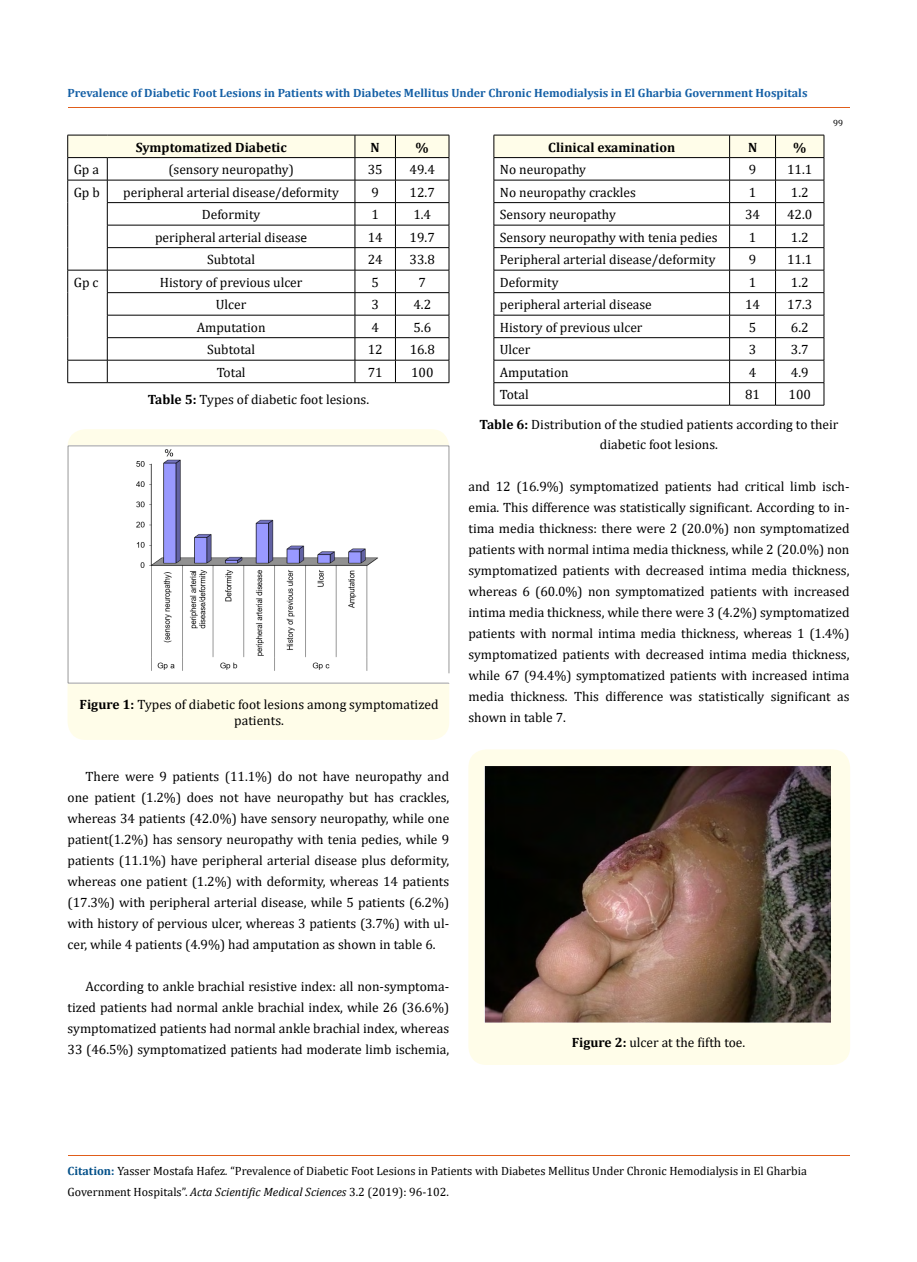
<style>
.page{position:relative;width:917px;height:1262px;background:#fff}
.page>*{position:absolute;margin:0;border:0;box-sizing:border-box;transform-origin:0 0}
.t1{font:13.5px/21px "Cambria";color:#000;text-align:justify}
.t2{font:700 13.5px "Cambria";color:#000}
.t3{font:12px/21px "Cambria";color:#000}
.t4{font:700 12px "Cambria";color:#1560a6}
.t5{font:9px "Cambria";color:#000}
.s1{font-family:"Calibri"}
.s2{font-weight:700}
.s3{font-weight:700;color:#035089}
.s4{font-style:italic}
</style>
<div class="page">
<svg style="left:67px;top:135px;width:383px;height:247px"></svg>
<hr style="left:68px;top:382px;width:39px;height:1px;background:#000">
<hr style="left:107px;top:382px;width:248px;height:1px;background:#000">
<hr style="left:355px;top:382px;width:40px;height:1px;background:#000">
<hr style="left:395px;top:382px;width:54px;height:1px;background:#000">
<div style="left:68px;top:429px;width:381px;height:311px;background:#fffde9;border-radius:18px"></div>
<img style="left:68px;top:445px;width:381px;height:238px">
<svg style="left:493px;top:135px;width:331px;height:270px"></svg>
<hr style="left:493px;top:405px;width:236px;height:1px;background:#000">
<hr style="left:729px;top:405px;width:46px;height:1px;background:#000">
<hr style="left:775px;top:405px;width:49px;height:1px;background:#000">
<div style="left:468px;top:749px;width:382px;height:316px;background:#fffde9;border-radius:18px"></div>
<img style="left:485px;top:767px;width:345px;height:255px">
<hr style="left:68px;top:108px;width:781px;height:1px;background:#e05d1a">
<hr style="left:68px;top:1155px;width:781px;height:1px;background:#e05d1a">
<p class="t4" style="left:68px;top:84px;width:741px">Prevalence of Diabetic Foot Lesions in Patients with Diabetes Mellitus Under Chronic Hemodialysis in El Gharbia Government Hospitals</p>
<p class="t5" style="left:833px;top:118px;width:11px">99</p>
<p class="t2" style="left:136px;top:137px;width:153px">Symptomatized Diabetic</p>
<p class="t2" style="left:370px;top:137px;width:11px">N</p>
<p class="t2" style="left:415px;top:137px;width:15px">%</p>
<p class="t1" style="left:74px;top:159px;width:27px">Gp a</p>
<p class="t1" style="left:168px;top:159px;width:127px">(sensory neuropathy)</p>
<p class="t1" style="left:368px;top:159px;width:16px">35</p>
<p class="t1" style="left:409px;top:159px;width:27px">49.4</p>
<p class="t1" style="left:74px;top:181px;width:28px">Gp b</p>
<p class="t1" style="left:123px;top:181px;width:217px">peripheral arterial disease/deformity</p>
<p class="t1" style="left:371px;top:181px;width:9px">9</p>
<p class="t1" style="left:409px;top:181px;width:27px">12.7</p>
<p class="t1" style="left:202px;top:204px;width:60px">Deformity</p>
<p class="t1" style="left:371px;top:204px;width:9px">1</p>
<p class="t1" style="left:413px;top:204px;width:19px">1.4</p>
<p class="t1" style="left:155px;top:226px;width:154px">peripheral arterial diseas<span class="s1">e</span></p>
<p class="t1" style="left:368px;top:226px;width:16px">14</p>
<p class="t1" style="left:409px;top:226px;width:27px">19.7</p>
<p class="t1" style="left:207px;top:249px;width:49px">Subtotal</p>
<p class="t1" style="left:368px;top:249px;width:16px">24</p>
<p class="t1" style="left:409px;top:249px;width:27px">33.8</p>
<p class="t1" style="left:74px;top:271px;width:26px">Gp c</p>
<p class="t1" style="left:160px;top:271px;width:144px">History of previous ulcer</p>
<p class="t1" style="left:371px;top:271px;width:9px">5</p>
<p class="t1" style="left:418px;top:271px;width:9px">7</p>
<p class="t1" style="left:216px;top:294px;width:32px">Ulcer</p>
<p class="t1" style="left:371px;top:294px;width:9px">3</p>
<p class="t1" style="left:413px;top:294px;width:19px">4.2</p>
<p class="t1" style="left:197px;top:316px;width:70px">Amputation</p>
<p class="t1" style="left:371px;top:316px;width:9px">4</p>
<p class="t1" style="left:413px;top:316px;width:19px">5.6</p>
<p class="t1" style="left:207px;top:339px;width:49px">Subtotal</p>
<p class="t1" style="left:368px;top:339px;width:16px">12</p>
<p class="t1" style="left:409px;top:339px;width:27px">16.8</p>
<p class="t1" style="left:217px;top:361px;width:30px">Total</p>
<p class="t1" style="left:368px;top:361px;width:16px">71</p>
<p class="t1" style="left:411px;top:361px;width:24px">100</p>
<p class="t1" style="left:148px;top:389px;width:223px"><span class="s2">Table 5:</span> Types of diabetic foot lesions.</p>
<p class="t1" style="left:80px;top:696px;width:360px;line-height:16.2px;text-align:center"><span class="s2">Figure 1:</span> Types of diabetic foot lesions among symptomatized patients.</p>
<p class="t1" style="left:68px;top:766px;width:383px;text-indent:18px">There were 9 patients (11.1%) do not have neuropathy and one patient (1.2%) does not have neuropathy but has crackles, whereas 34 patients (42.0%) have sensory neuropathy, while one patient(1.2%) has sensory neuropathy with tenia pedies, while 9 patients (11.1%) have peripheral arterial disease plus deformity, whereas one patient (1.2%) with deformity, whereas 14 patients (17.3%) with peripheral arterial disease, while 5 patients (6.2%) with history of pervious ulcer, whereas 3 patients (3.7%) with ul&shy;cer, while 4 patients (4.9%) had amputation as shown in table 6.</p>
<p class="t1" style="left:68px;top:975px;width:383px;text-indent:18px">According to ankle brachial resistive index: all non-symptoma&shy;tized patients had normal ankle brachial index, while 26 (36.6%) symptomatized patients had normal ankle brachial index, whereas 33 (46.5%) symptomatized patients had moderate limb ischemia,</p>
<p class="t2" style="left:548px;top:137px;width:128px">Clinical examination</p>
<p class="t2" style="left:748px;top:137px;width:11px">N</p>
<p class="t2" style="left:793px;top:137px;width:15px">%</p>
<p class="t1" style="left:500px;top:159px;width:88px">No neuropathy</p>
<p class="t1" style="left:748px;top:159px;width:9px">9</p>
<p class="t1" style="left:787px;top:159px;width:27px">11.1</p>
<p class="t1" style="left:500px;top:181px;width:138px">No neuropathy crackles</p>
<p class="t1" style="left:748px;top:181px;width:9px">1</p>
<p class="t1" style="left:790px;top:181px;width:19px">1.2</p>
<p class="t1" style="left:500px;top:204px;width:117px">Sensory neuropathy</p>
<p class="t1" style="left:745px;top:204px;width:16px">34</p>
<p class="t1" style="left:787px;top:204px;width:27px">42.0</p>
<p class="t1" style="left:500px;top:226px;width:219px">Sensory neuropathy with tenia pedies</p>
<p class="t1" style="left:748px;top:226px;width:9px">1</p>
<p class="t1" style="left:790px;top:226px;width:19px">1.2</p>
<p class="t1" style="left:500px;top:249px;width:217px">Peripheral arterial disease/deformity</p>
<p class="t1" style="left:748px;top:249px;width:9px">9</p>
<p class="t1" style="left:787px;top:249px;width:27px">11.1</p>
<p class="t1" style="left:500px;top:271px;width:60px">Deformity</p>
<p class="t1" style="left:748px;top:271px;width:9px">1</p>
<p class="t1" style="left:790px;top:271px;width:19px">1.2</p>
<p class="t1" style="left:500px;top:294px;width:153px">peripheral arterial disease</p>
<p class="t1" style="left:745px;top:294px;width:16px">14</p>
<p class="t1" style="left:787px;top:294px;width:27px">17.3</p>
<p class="t1" style="left:500px;top:316px;width:144px">History of previous ulcer</p>
<p class="t1" style="left:748px;top:316px;width:9px">5</p>
<p class="t1" style="left:790px;top:316px;width:19px">6.2</p>
<p class="t1" style="left:500px;top:339px;width:32px">Ulcer</p>
<p class="t1" style="left:748px;top:339px;width:9px">3</p>
<p class="t1" style="left:790px;top:339px;width:19px">3.7</p>
<p class="t1" style="left:500px;top:361px;width:70px">Amputation</p>
<p class="t1" style="left:748px;top:361px;width:9px">4</p>
<p class="t1" style="left:790px;top:361px;width:19px">4.9</p>
<p class="t1" style="left:500px;top:384px;width:30px">Total</p>
<p class="t1" style="left:745px;top:384px;width:16px">81</p>
<p class="t1" style="left:479px;top:380px;width:360px;line-height:29.4px;text-indent:309px">100<br><span class="s2">Table 6:</span> Distribution of the studied patients according to their</p>
<p class="t1" style="left:600px;top:434px;width:119px">diabetic foot lesions.</p>
<p class="t1" style="left:468px;top:476px;width:382px">and 12 (16.9%) symptomatized patients had critical limb isch&shy;emia. This difference was statistically significant. According to in&shy;tima media thickness: there were 2 (20.0%) non symptomatized patients with normal intima media thickness, while 2 (20.0%) non symptomatized patients with decreased intima media thickness, whereas 6 (60.0%) non symptomatized patients with increased intima media thickness, while there were 3 (4.2%) symptomatized patients with normal intima media thickness, whereas 1 (1.4%) symptomatized patients with decreased intima media thickness, while 67 (94.4%) symptomatized patients with increased intima media thickness. This difference was statistically significant as shown in table 7.</p>
<p class="t1" style="left:571px;top:1031px;width:175px"><span class="s2">Figure 2:</span> ulcer at the fifth toe.</p>
<p class="t3" style="left:68px;top:1160px;width:740px"><span class="s3">Citation:</span> Yasser Mostafa Hafez<span class="s4">.</span> “Prevalence of Diabetic Foot Lesions in Patients with Diabetes Mellitus Under Chronic Hemodialysis in El Gharbia<br>Government Hospitals”. <span class="s4">Acta Scientific Medical Sciences</span> 3.2 (2019): 96-102.</p>
</div>
